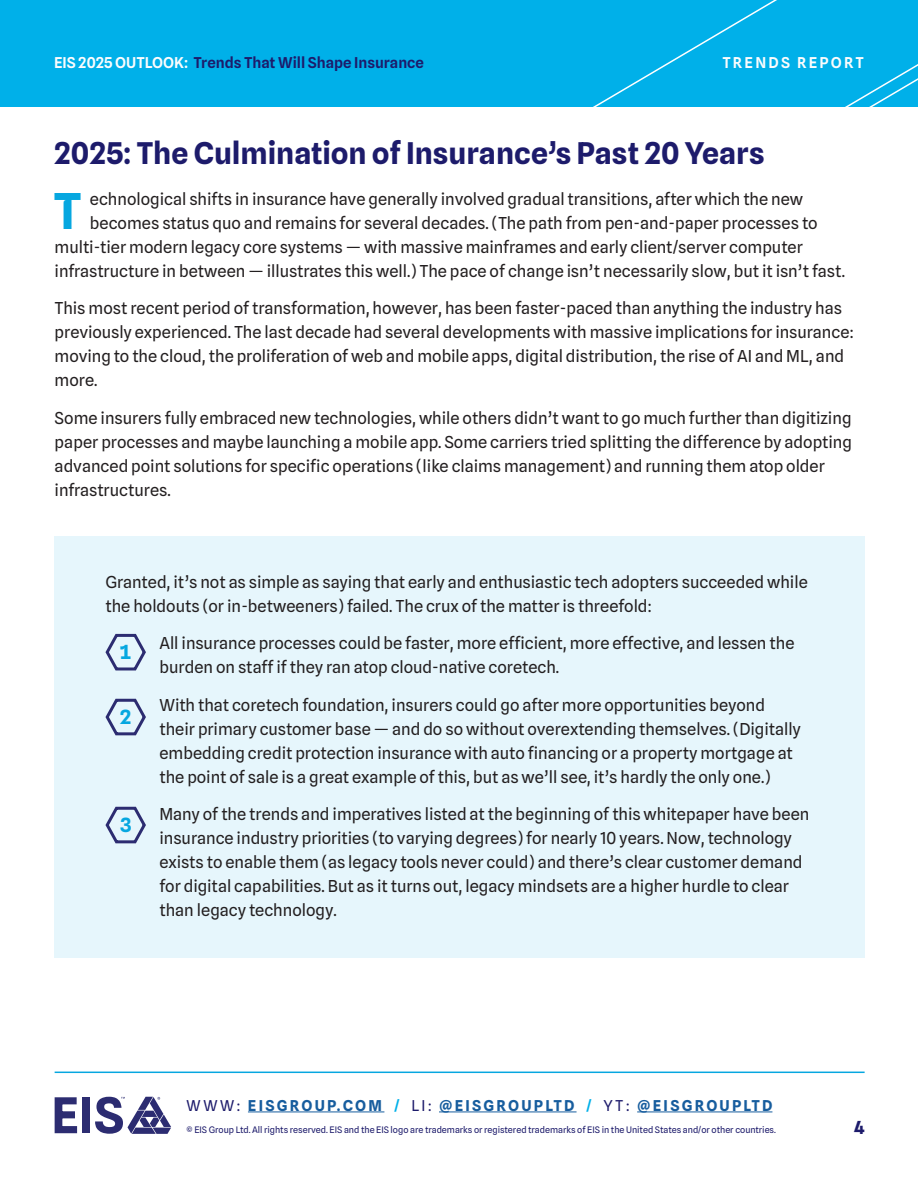
<style>
.page{position:relative;width:918px;height:1188px;background:#fff}
.page>*{position:absolute;margin:0;border:0;box-sizing:border-box;transform-origin:0 0}
.Body{font:700 49.5px "Spline Sans Mono";color:#06a7e0}
.Heading_2{font:700 30px "Spline Sans";color:#1d1b6b}
.Body-2{font:700 19.5px "Spline Sans Mono";color:#06a7e0}
.t1{font:700 18px "Spline Sans Mono";color:#1d1b6b}
.Body-3{font:16.5px/24px "Spline Sans";color:#231f20}
.t2{font:700 15px "Spline Sans";letter-spacing:.15em;color:#175d9e}
.t3{font:600 15px "Spline Sans";color:#1d1b6b}
.t4{font:600 15px "Spline Sans";letter-spacing:.15em;color:#fbfcfd}
.t5{font:9px "Spline Sans";color:#1d1b6b}
.s1{color:#fbfcfd}
.s2{font-weight:400;color:#1d1b6b}
.s3{font-weight:600;color:#00b0e9}
</style>
<div class="page">
<hr style="left:55px;top:1072px;width:810px;height:1px;background:#06a7e0">
<svg style="left:55px;top:1097px;width:22px;height:36px"></svg>
<div style="left:82px;top:1097px;width:8px;height:36px;background:#2c2c71"></div>
<svg style="left:95px;top:1097px;width:76px;height:37px"></svg>
<hr style="left:248px;top:1112px;width:136px;height:1px;background:#175d9e">
<hr style="left:439px;top:1112px;width:138px;height:1px;background:#175d9e">
<hr style="left:637px;top:1112px;width:135px;height:1px;background:#175d9e">
<div style="left:0;top:0;width:918px;height:106px;background:#00b0e9"></div>
<svg style="left:584px;top:0;width:334px;height:537px"></svg>
<div style="left:54px;top:537px;width:811px;height:421px;background:#e6f6fc"></div>
<svg style="left:105px;top:633px;width:41px;height:38px"></svg>
<svg style="left:105px;top:698px;width:41px;height:38px"></svg>
<svg style="left:105px;top:806px;width:41px;height:38px"></svg>
<p class="t3" style="left:54px;top:54px;width:371px"><span class="s1">EIS 2025 OUTLOOK:</span> Trends That Will Shape Insurance</p>
<p class="t4" style="left:722px;top:54px;width:143px">TRENDS REPORT</p>
<p class="Heading_2" style="left:54px;top:134px;width:712px">2025: The Culmination of Insurance’s Past 20 Years</p>
<p class="Body" style="left:53px;top:180px;width:31px">T</p>
<p class="Body-3" style="left:90px;top:187px;width:715px">echnological shifts in insurance have generally involved gradual transitions, after which the new</p>
<p class="Body-3" style="left:90px;top:211px;width:729px">becomes status quo and remains for several decades. (The path from pen-and-paper processes to</p>
<p class="Body-3" style="left:55px;top:235px;width:750px">multi-tier modern legacy core systems — with massive mainframes and early client/server computer</p>
<p class="Body-3" style="left:55px;top:259px;width:792px">infrastructure in between — illustrates this well.) The pace of change isn’t necessarily slow, but it isn’t fast.</p>
<p class="Body-3" style="left:55px;top:296px;width:801px">This most recent period of transformation, however, has been faster-paced than anything the industry has previously experienced. The last decade had several developments with massive implications for insurance: moving to the cloud, the proliferation of web and mobile apps, digital distribution, the rise of AI and ML, and more.</p>
<p class="Body-3" style="left:55px;top:406px;width:799px">Some insurers fully embraced new technologies, while others didn’t want to go much further than digitizing paper processes and maybe launching a mobile app. Some carriers tried splitting the difference by adopting advanced point solutions for specific operations (like claims management) and running them atop older infrastructures.</p>
<p class="Body-3" style="left:105px;top:570px;width:704px">Granted, it’s not as simple as saying that early and enthusiastic tech adopters succeeded while the holdouts (or in-betweeners) failed. The crux of the matter is threefold:</p>
<p class="Body-3" style="left:159px;top:631px;width:636px">All insurance processes could be faster, more efficient, more effective, and lessen the burden on staff if they ran atop cloud-native coretech.</p>
<p class="Body-3" style="left:159px;top:693px;width:643px">With that coretech foundation, insurers could go after more opportunities beyond their primary customer base — and do so without overextending themselves. (Digitally embedding credit protection insurance with auto financing or a property mortgage at the point of sale is a great example of this, but as we’ll see, it’s hardly the only one.)</p>
<p class="Body-3" style="left:159px;top:802px;width:651px">Many of the trends and imperatives listed at the beginning of this whitepaper have been insurance industry priorities (to varying degrees) for nearly 10 years. Now, technology exists to enable them (as legacy tools never could) and there’s clear customer demand for digital capabilities. But as it turns out, legacy mindsets are a higher hurdle to clear than legacy technology.</p>
<p class="Body-2" style="left:120px;top:640px;width:13px">1</p>
<p class="Body-2" style="left:120px;top:705px;width:13px">2</p>
<p class="Body-2" style="left:120px;top:813px;width:13px">3</p>
<p class="t2" style="left:187px;top:1096px;width:587px"><span class="s2">WWW:</span> EISGROUP.COM <span class="s3">/</span> <span class="s2">LI:</span> @EISGROUPLTD <span class="s3">/</span> <span class="s2">YT:</span> @EISGROUPLTD</p>
<p class="t5" style="left:187px;top:1124px;width:591px">© EIS Group Ltd. All rights reserved. EIS and the EIS logo are trademarks or registered trademarks of EIS in the United States and/or other countries.</p>
<p class="t1" style="left:854px;top:1116px;width:12px">4</p>
</div>
